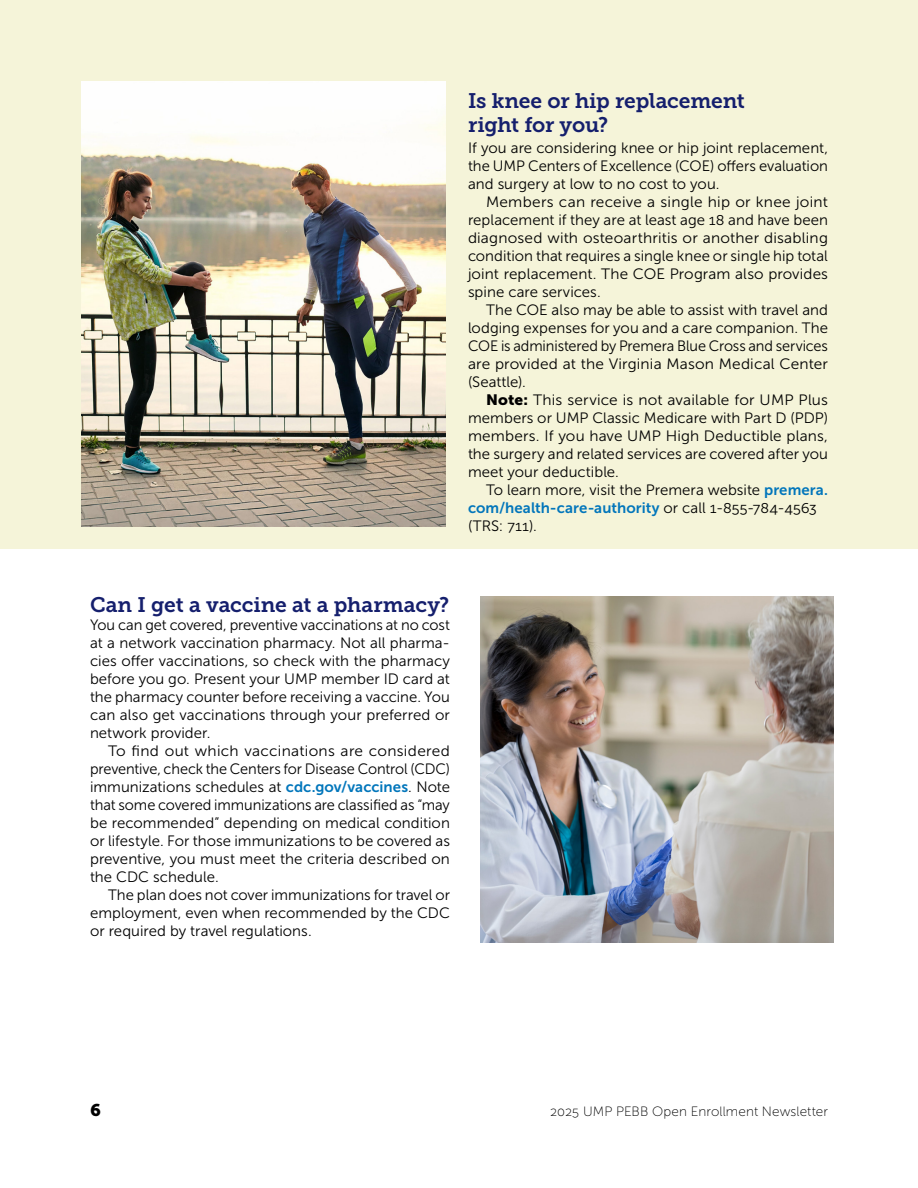
<style>
.page{position:relative;width:918px;height:1188px;background:#fff}
.page>*{position:absolute;margin:0;border:0;box-sizing:border-box;transform-origin:0 0}
.t1{font:21px/24px "Museo Slab 700";letter-spacing:-.01em;color:#151f6d}
.t2{font:18px "Museo Sans 900";color:#000}
.t3{font:15px/18px "Museo Sans 300";letter-spacing:.005em;color:#000;text-align:justify}
.t4{font:13.5px "Museo Sans 100";letter-spacing:.005em;color:#000}
.s1{font-family:"Museo Sans 900"}
.s2{font-family:"Museo Sans 700";color:#0276bb}
</style>
<div class="page">
<div style="left:0;top:0;width:918px;height:549px;background:#f5f4d9"></div>
<img style="left:81px;top:81px;width:365px;height:445px">
<img style="left:481px;top:596px;width:352px;height:347px">
<h2 class="t1" style="left:468px;top:89px;width:278px">Is knee or hip replacement right for you?</h2>
<p class="t3" style="left:468px;top:139px;width:362px">If you are considering knee or hip joint replacement, the UMP Centers of Excellence (COE) offers evaluation and surgery at low to no cost to you.</p>
<p class="t3" style="left:468px;top:193px;width:362px;text-indent:18px">Members can receive a single hip or knee joint replacement if they are at least age 18 and have been diagnosed with osteoarthritis or another disabling condition that requires a single knee or single hip total joint replacement. The COE Program also provides spine care services.</p>
<p class="t3" style="left:468px;top:301px;width:362px;text-indent:18px">The COE also may be able to assist with travel and lodging expenses for you and a care companion. The COE is administered by Premera Blue Cross and services are provided at the Virginia Mason Medical Center (Seattle).</p>
<p class="t3" style="left:468px;top:391px;width:362px;text-indent:18px"><span class="s1">Note:</span> This service is not available for UMP Plus members or UMP Classic Medicare with Part D (PDP) members. If you have UMP High Deductible plans, the surgery and related services are covered after you meet your deductible.</p>
<p class="t3" style="left:468px;top:481px;width:361px;text-align:left;text-indent:18px">To learn more, visit the Premera website <span class="s2">premera. com/health-care-authority</span> or call 1-855-784-4563 (TRS: 711).</p>
<h2 class="t1" style="left:90px;top:593px;width:361px">Can I get a vaccine at a pharmacy?</h2>
<p class="t3" style="left:90px;top:616px;width:362px">You can get covered, preventive vaccinations at no cost at a network vaccination pharmacy. Not all pharma&shy;cies offer vaccinations, so check with the pharmacy before you go. Present your UMP member ID card at the pharmacy counter before receiving a vaccine. You can also get vaccinations through your preferred or network provider.</p>
<p class="t3" style="left:90px;top:742px;width:362px;text-indent:18px">To find out which vaccinations are considered preventive, check the Centers for Disease Control (CDC) immunizations schedules at <span class="s2">cdc.gov/vaccines</span>. Note that some covered immunizations are classified as “may be recommended” depending on medical condition or lifestyle. For those immunizations to be covered as preventive, you must meet the criteria described on the CDC schedule.</p>
<p class="t3" style="left:90px;top:886px;width:362px;text-indent:18px">The plan does not cover immunizations for travel or employment, even when recommended by the CDC or required by travel regulations.</p>
<p class="t2" style="left:90px;top:1099px;width:12px">6</p>
<p class="t4" style="left:550px;top:1104px;width:279px">2025 UMP PEBB Open Enrollment Newsletter</p>
</div>
